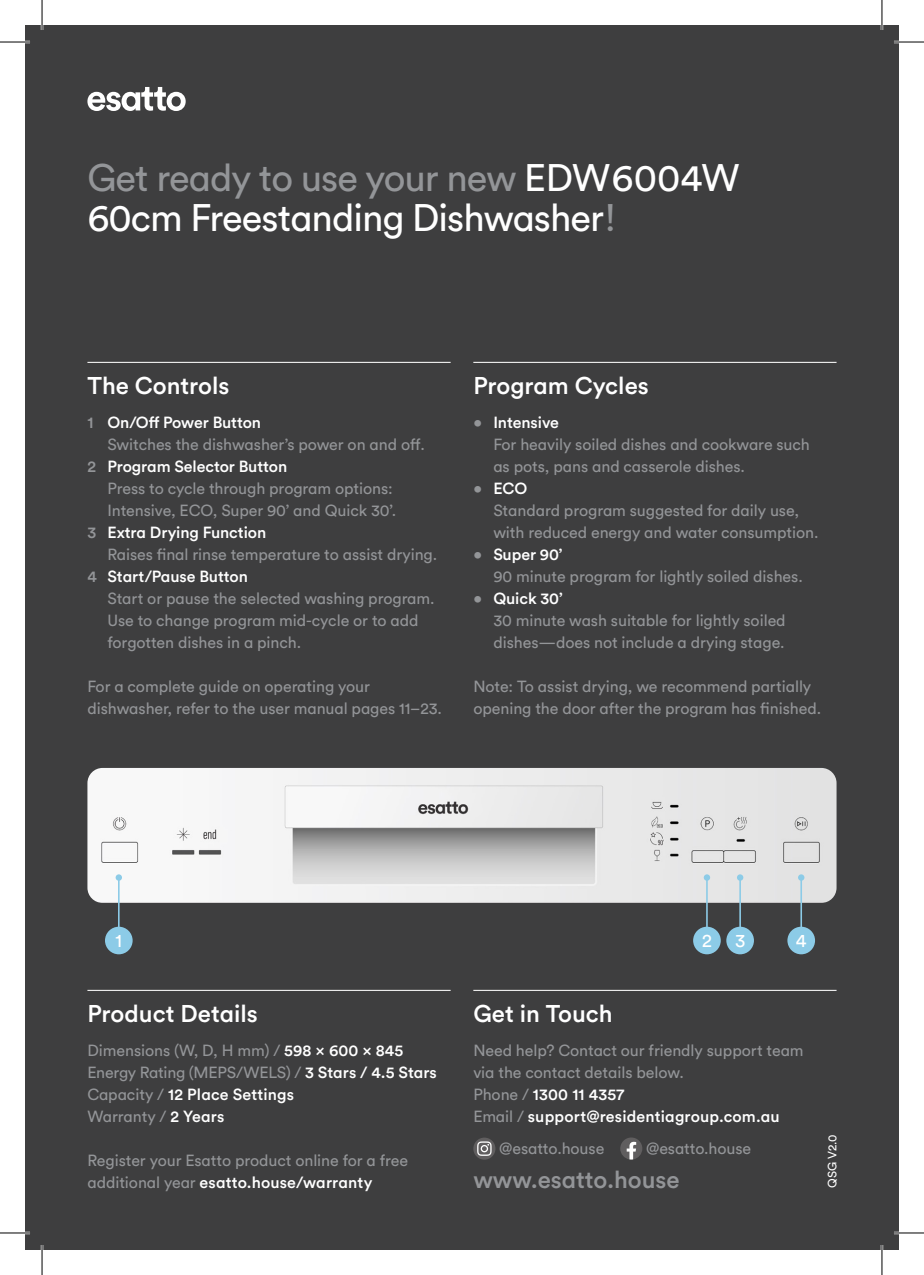
<style>
.page{position:relative;width:924px;height:1275px;background:#fff}
.page>*{position:absolute;margin:0;border:0;box-sizing:border-box;transform-origin:0 0}
.t1{font:38px/40px "Circular Std";letter-spacing:-.025em;color:#fff}
.t2{font:500 24px "Circular Std";color:#fff}
.t3{font:500 24px "Circular Std";color:#939598}
.t4{font:18.6px "Circular Std";color:#fff}
.t5{font:16px/22px "Circular Std";letter-spacing:-.005em;color:#939598}
.t6{font:500 16px "Circular Std";letter-spacing:.01em;color:#fff}
.t7{font:12px "Circular Std";color:#fff}
.s1{color:#939598}
.s2{font-weight:500}
.s3{font-weight:500;color:#fff}
.s4{font-weight:400;color:#939598}
</style>
<div class="page">
<div style="left:25px;top:25px;width:873px;height:1225px;background:#3e3e3f"></div>
<svg style="left:87px;top:87px;width:98px;height:24px"></svg>
<hr style="left:87px;top:990px;width:363px;height:1px;background:#fff">
<hr style="left:473px;top:990px;width:363px;height:1px;background:#fff">
<svg style="left:473px;top:1137px;width:22px;height:22px"></svg>
<svg style="left:477px;top:1141px;width:14px;height:14px"></svg>
<svg style="left:620px;top:1137px;width:22px;height:22px"></svg>
<hr style="left:473px;top:362px;width:363px;height:1px;background:#fff">
<img style="left:87px;top:768px;width:749px;height:135px">
<div style="left:105px;top:926px;width:28px;height:28px;background:#8ccbe7;border-radius:50%"></div>
<div style="left:692px;top:926px;width:28px;height:28px;background:#8ccbe7;border-radius:50%"></div>
<div style="left:726px;top:926px;width:27px;height:28px;background:#8ccbe7;border-radius:50%"></div>
<div style="left:787px;top:926px;width:27px;height:28px;background:#8ccbe7;border-radius:50%"></div>
<hr style="left:118px;top:877px;width:1px;height:51px;background:#8ccbe7">
<svg style="left:116px;top:874px;width:6px;height:6px"></svg>
<hr style="left:705px;top:877px;width:2px;height:51px;background:#8ccbe7">
<svg style="left:703px;top:874px;width:6px;height:6px"></svg>
<hr style="left:739px;top:877px;width:1px;height:51px;background:#8ccbe7">
<div style="left:736px;top:874px;width:7px;height:6px;background:#8ccbe7;border-radius:50%"></div>
<hr style="left:800px;top:877px;width:1px;height:51px;background:#8ccbe7">
<svg style="left:797px;top:874px;width:7px;height:6px"></svg>
<hr style="left:87px;top:362px;width:363px;height:1px;background:#fff">
<hr style="left:0;top:41px;width:30px;height:2px;background:#fff">
<hr style="left:893px;top:41px;width:30px;height:2px;background:#fff">
<hr style="left:0;top:1231px;width:30px;height:3px;background:#fff">
<hr style="left:893px;top:1231px;width:30px;height:3px;background:#fff">
<hr style="left:41px;top:0;width:2px;height:30px;background:#fff">
<hr style="left:41px;top:1245px;width:2px;height:30px;background:#fff">
<hr style="left:880px;top:0;width:2px;height:30px;background:#fff">
<hr style="left:880px;top:1245px;width:2px;height:30px;background:#fff">
<hr style="left:0;top:42px;width:30px;height:1px;background:#000">
<hr style="left:893px;top:42px;width:30px;height:1px;background:#000">
<hr style="left:0;top:1232px;width:30px;height:1px;background:#000">
<hr style="left:893px;top:1232px;width:30px;height:1px;background:#000">
<hr style="left:42px;top:0;width:1px;height:30px;background:#000">
<hr style="left:42px;top:1245px;width:1px;height:30px;background:#000">
<hr style="left:881px;top:0;width:1px;height:30px;background:#000">
<hr style="left:881px;top:1245px;width:1px;height:30px;background:#000">
<p class="t1" style="left:87px;top:157px;width:653px"><span class="s1">Get ready to use your new</span> EDW6004W<br>60cm Freestanding Dishwasher<span class="s1">!</span></p>
<p class="t2" style="left:87px;top:371px;width:143px">The Controls</p>
<p class="t5" style="left:107px;top:411px;width:319px;text-indent:-20px"><span class="s2">1</span> <span class="s3">On/Off Power Button<br></span>Switches the dishwasher’s power on and off.</p>
<p class="t5" style="left:107px;top:455px;width:290px;text-indent:-20px"><span class="s2">2</span> <span class="s3">Program Selector Button<br></span>Press to cycle through program options:<br>Intensive, ECO, Super 90’ and Quick 30’.</p>
<p class="t5" style="left:107px;top:521px;width:331px;text-indent:-20px"><span class="s2">3</span> <span class="s3">Extra Drying Function<br></span>Raises final rinse temperature to assist drying.</p>
<p class="t5" style="left:107px;top:565px;width:328px;text-indent:-20px"><span class="s2">4</span> <span class="s3">Start/Pause Button<br></span>Start or pause the selected washing program.<br>Use to change program mid-cycle or to add forgotten dishes in a pinch.</p>
<p class="t5" style="left:87px;top:675px;width:356px">For a complete guide on operating your dishwasher, refer to the user manual pages 11–23.</p>
<p class="t2" style="left:473px;top:371px;width:177px">Program Cycles</p>
<p class="t5" style="left:493px;top:411px;width:318px;text-indent:-20px"><span class="s2">•</span> <span class="s3">Intensive<br></span>For heavily soiled dishes and cookware such as pots, pans and casserole dishes.</p>
<p class="t5" style="left:493px;top:477px;width:326px;text-indent:-20px"><span class="s2">•</span> <span class="s3">ECO<br></span>Standard program suggested for daily use, with reduced energy and water consumption.</p>
<p class="t5" style="left:493px;top:543px;width:311px;text-indent:-20px"><span class="s2">•</span> <span class="s3">Super 90’<br></span>90 minute program for lightly soiled dishes.</p>
<p class="t5" style="left:493px;top:587px;width:294px;text-indent:-20px"><span class="s2">•</span> <span class="s3">Quick 30’<br></span>30 minute wash suitable for lightly soiled dishes—does not include a drying stage.</p>
<p class="t5" style="left:473px;top:675px;width:349px">Note: To assist drying, we recommend partially opening the door after the program has finished.</p>
<p class="t4" style="left:115px;top:929px;width:8px">1</p>
<p class="t4" style="left:701px;top:929px;width:11px">2</p>
<p class="t4" style="left:734px;top:929px;width:12px">3</p>
<p class="t4" style="left:795px;top:929px;width:12px">4</p>
<p class="t2" style="left:87px;top:998px;width:172px">Product Details</p>
<p class="t5" style="left:87px;top:1038px;width:317px">Dimensions (W, D, H mm) / <span class="s3">598 × 600 × 845</span></p>
<p class="t5" style="left:87px;top:1060px;width:351px">Energy Rating (MEPS/WELS) / <span class="s3">3 Stars / 4.5 Stars</span></p>
<p class="t6" style="left:87px;top:1084px;width:208px"><span class="s4">Capacity /</span> 12 Place Settings</p>
<p class="t5" style="left:87px;top:1104px;width:138px">Warranty / <span class="s3">2 Years</span></p>
<p class="t5" style="left:87px;top:1148px;width:322px">Register your Esatto product online for a free additional year <span class="s3">esatto.house/warranty</span></p>
<p class="t2" style="left:473px;top:998px;width:141px">Get in Touch</p>
<p class="t5" style="left:473px;top:1038px;width:332px">Need help? Contact our friendly support team via the contact details below.</p>
<p class="t6" style="left:473px;top:1084px;width:152px"><span class="s4">Phone /</span> 1300 11 4357</p>
<p class="t6" style="left:473px;top:1106px;width:308px"><span class="s4">Email /</span> support@residentiagroup.com.au</p>
<p class="t5" style="left:499px;top:1136px;width:107px">@esatto.house</p>
<p class="t5" style="left:646px;top:1136px;width:107px">@esatto.house</p>
<p class="t3" style="left:473px;top:1164px;width:208px">www.esatto.house</p>
<p class="t7" style="left:824px;top:1187px;width:55px;rotate:-90deg">QSG V2.0</p>
</div>
